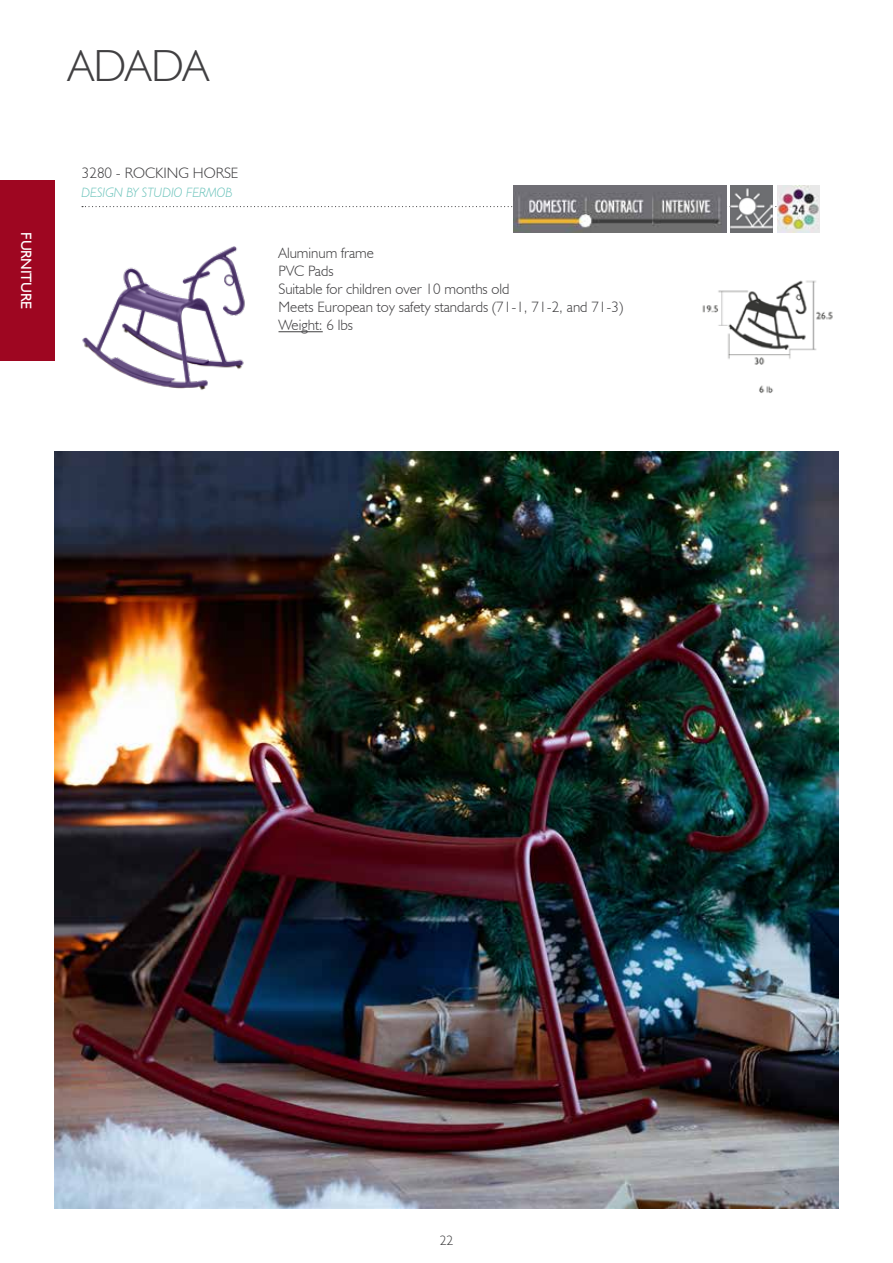
<style>
.page{position:relative;width:893px;height:1263px;background:#fff}
.page>*{position:absolute;margin:0;border:0;box-sizing:border-box;transform-origin:0 0}
.t1{font:300 45px "Humanist 521 BT";letter-spacing:-.01em;color:#414042}
.t2{font:300 15px/18px "Humanist 521 BT";color:#414042}
.t3{font:15px "Humanist 521 BT";letter-spacing:-.02em;color:#fff}
.t4{font:italic 300 13.5px "Humanist 521 BT";color:#6dc4bc}
.t5{font:300 13.5px "Humanist 521 BT";color:#414042}
</style>
<div class="page">
<svg style="left:82px;top:206px;width:695px;height:1px"></svg>
<img style="left:82px;top:246px;width:163px;height:144px">
<img style="left:702px;top:280px;width:131px;height:113px">
<img style="left:513px;top:186px;width:213px;height:46px">
<img style="left:730px;top:186px;width:43px;height:46px">
<img style="left:777px;top:186px;width:43px;height:46px">
<hr style="left:278px;top:331px;width:45px;height:1px;background:#414042">
<img style="left:55px;top:451px;width:783px;height:757px">
<div style="left:0;top:180px;width:54px;height:181px;background:#9e0621"></div>
<p class="t3" style="left:36px;top:232px;width:78px;rotate:90deg">FURNITURE</p>
<h1 class="t1" style="left:68px;top:38px;width:142px">ADADA</h1>
<p class="t2" style="left:82px;top:164px;width:158px">3280 - ROCKING HORSE</p>
<p class="t4" style="left:82px;top:184px;width:153px">DESIGN BY STUDIO FERMOB</p>
<p class="t2" style="left:278px;top:244px;width:346px">Aluminum frame<br>PVC Pads<br>Suitable for children over 10 months old<br>Meets European toy safety standards (71-1, 71-2, and 71-3)<br>Weight: 6 lbs</p>
<p class="t5" style="left:440px;top:1232px;width:15px">22</p>
</div>
